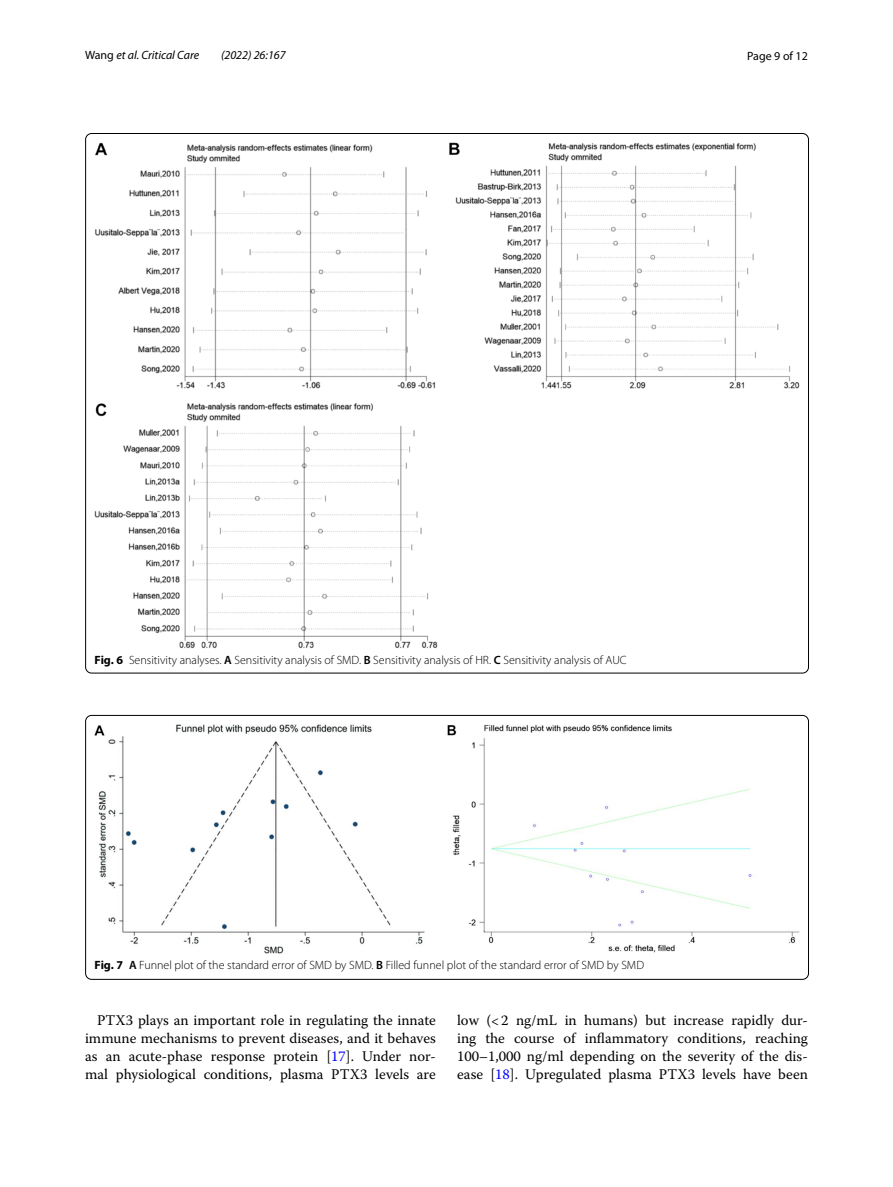
<style>
.page{position:relative;width:893px;height:1187px;background:#fff}
.page>*{position:absolute;margin:0;border:0;box-sizing:border-box;transform-origin:0 0}
.t1{font:14.7px/18px "Warnock Pro";color:#000;text-align:justify}
.t2{font:300 12px "Myriad Pro";color:#000}
.t3{font:italic 12px "Myriad Pro";color:#000}
.t4{font:12px "Myriad Pro";color:#000}
.s1{font-style:normal}
.s2{font-weight:700}
.s3{font-weight:600}
.s4{color:#00f}
</style>
<div class="page">
<img style="left:94px;top:142px;width:706px;height:506px">
<img style="left:94px;top:724px;width:706px;height:229px">
<div style="left:85px;top:715px;width:724px;height:264px;border:1px solid #000;border-radius:6px"></div>
<p class="t3" style="left:85px;top:48px;width:116px"><span class="s1">Wang</span> et al. Critical Care</p>
<p class="t3" style="left:221px;top:48px;width:66px">(2022) 26:167</p>
<p class="t4" style="left:747px;top:48px;width:62px">Page 9 of 12</p>
<p class="t2" style="left:95px;top:653px;width:534px"><span class="s2">Fig. 6</span> Sensitivity analyses. <span class="s3">A</span> Sensitivity analysis of SMD. <span class="s3">B</span> Sensitivity analysis of HR. <span class="s3">C</span> Sensitivity analysis of AUC</p>
<p class="t2" style="left:95px;top:958px;width:551px"><span class="s2">Fig. 7</span> <span class="s3">A</span> Funnel plot of the standard error of SMD by SMD. <span class="s3">B</span> Filled funnel plot of the standard error of SMD by SMD</p>
<p class="t1" style="left:85px;top:1010px;width:352px;text-indent:12px">PTX3 plays an important role in regulating the innate immune mechanisms to prevent diseases, and it behaves as an acute-phase response protein [<span class="s4">17</span>]. Under nor&shy;mal physiological conditions, plasma PTX3 levels are</p>
<p class="t1" style="left:457px;top:1010px;width:352px">low (&lt;2 ng/mL in humans) but increase rapidly dur&shy;ing the course of inflammatory conditions, reaching 100–1,000 ng/ml depending on the severity of the dis&shy;ease [<span class="s4">18</span>]. Upregulated plasma PTX3 levels have been</p>
</div>
